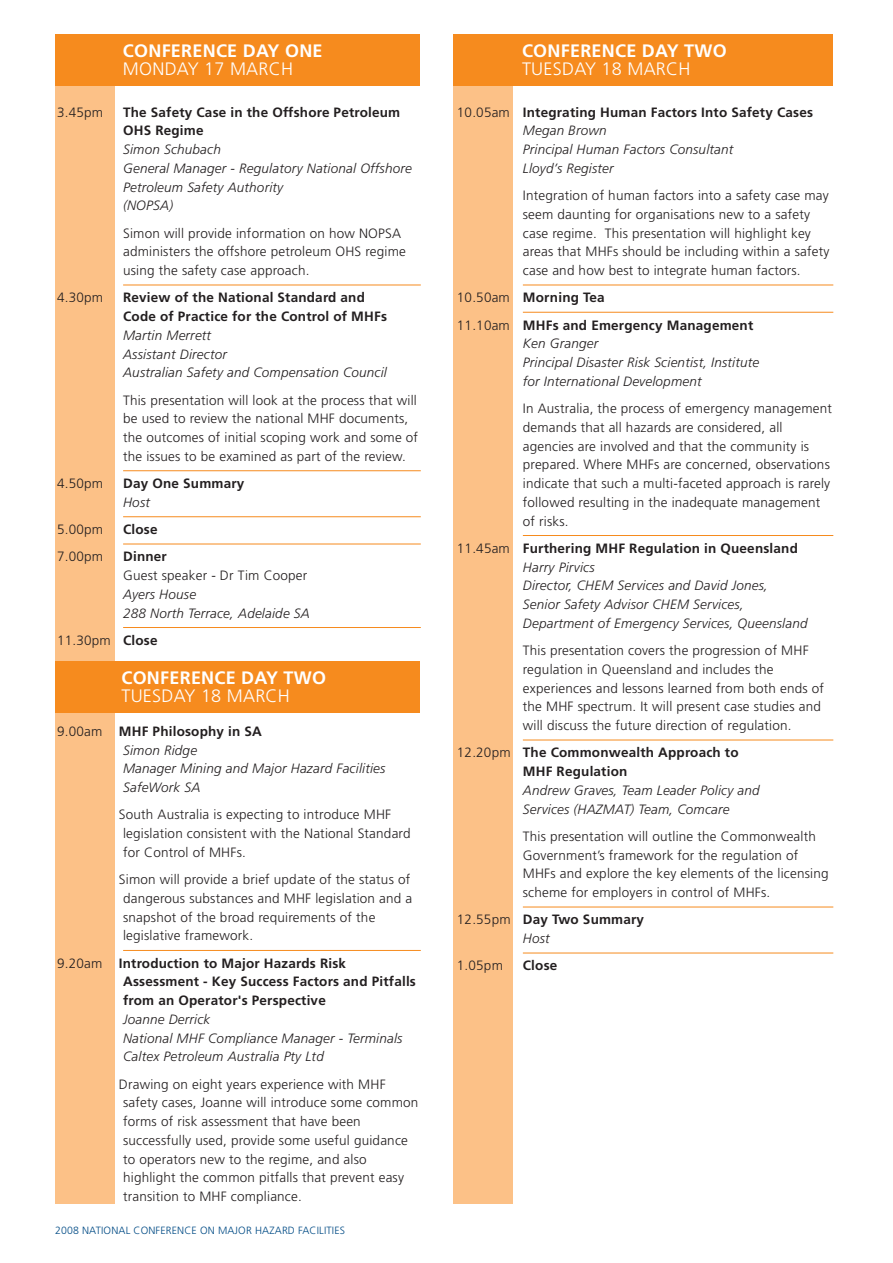
<style>
.page{position:relative;width:893px;height:1263px;background:#fff}
.page>*{position:absolute;margin:0;border:0;box-sizing:border-box;transform-origin:0 0}
.t1{font:700 18px "Frutiger";letter-spacing:.015em;color:#fff}
.t2{font:300 18px "Frutiger";letter-spacing:.015em;color:#fff}
.t3{font:300 13.5px/18.8px "Frutiger";letter-spacing:.015em;color:#231f20}
.t4{font:italic 300 13.5px/18.8px "Frutiger";letter-spacing:.015em;color:#231f20}
.t5{font:700 13.5px/18.8px "Frutiger";letter-spacing:.015em;color:#231f20}
.t6{font:300 10.5px "Frutiger";letter-spacing:.015em;color:#004b85}
.s1{font-weight:700}
.s2{font-style:normal}
.s3{font-weight:700;font-style:normal}
.s4{font-weight:300}
.s5{font-weight:300;font-style:italic}
</style>
<div class="page">
<div style="left:55px;top:34px;width:60px;height:1169px;background:#fcc187"></div>
<div style="left:453px;top:34px;width:60px;height:1169px;background:#fcc187"></div>
<hr style="left:123px;top:285px;width:298px;height:1px;background:#f68b1e">
<hr style="left:123px;top:470px;width:298px;height:1px;background:#f68b1e">
<hr style="left:123px;top:516px;width:298px;height:1px;background:#f68b1e">
<hr style="left:123px;top:544px;width:298px;height:1px;background:#f68b1e">
<hr style="left:123px;top:627px;width:298px;height:1px;background:#f68b1e">
<hr style="left:523px;top:285px;width:310px;height:1px;background:#f68b1e">
<hr style="left:523px;top:312px;width:310px;height:1px;background:#f68b1e">
<hr style="left:523px;top:535px;width:310px;height:1px;background:#f68b1e">
<hr style="left:523px;top:740px;width:310px;height:1px;background:#f68b1e">
<hr style="left:523px;top:907px;width:310px;height:1px;background:#f68b1e">
<hr style="left:523px;top:953px;width:310px;height:1px;background:#f68b1e">
<hr style="left:123px;top:950px;width:298px;height:1px;background:#f68b1e">
<div style="left:55px;top:34px;width:365px;height:52px;background:#f68b1e"></div>
<div style="left:453px;top:34px;width:380px;height:52px;background:#f68b1e"></div>
<div style="left:55px;top:661px;width:365px;height:52px;background:#f68b1e"></div>
<h1 class="t1" style="left:123px;top:44px;width:201px">CONFERENCE DAY ONE</h1>
<h1 class="t2" style="left:123px;top:62px;width:172px">MONDAY 17 MARCH</h1>
<p class="t3" style="left:57px;top:103px;width:47px">3.45pm</p>
<p class="t5" style="left:123px;top:103px;width:279px">The Safety Case in the Offshore Petroleum<br>OHS Regime</p>
<p class="t4" style="left:123px;top:141px;width:290px">Simon Schubach<br>General Manager - Regulatory National Offshore<br>Petroleum Safety Authority<br>(NOPSA)</p>
<p class="t3" style="left:123px;top:224px;width:284px">Simon will provide information on how NOPSA administers the offshore petroleum OHS regime using the safety case approach.</p>
<p class="t3" style="left:57px;top:289px;width:47px">4.30pm</p>
<p class="t5" style="left:123px;top:289px;width:265px">Review of the National Standard and<br>Code of Practice for the Control of MHFs</p>
<p class="t4" style="left:123px;top:327px;width:265px">Martin Merrett<br>Assistant Director<br>Australian Safety and Compensation Council</p>
<p class="t3" style="left:123px;top:391px;width:296px">This presentation will look at the process that will be used to review the national MHF documents, the outcomes of initial scoping work and some of the issues to be examined as part of the review.</p>
<p class="t3" style="left:57px;top:475px;width:47px">4.50pm</p>
<p class="t5" style="left:123px;top:475px;width:123px">Day One Summary</p>
<p class="t4" style="left:123px;top:494px;width:28px">Host</p>
<p class="t3" style="left:57px;top:521px;width:47px">5.00pm</p>
<p class="t5" style="left:123px;top:521px;width:36px">Close</p>
<p class="t3" style="left:57px;top:548px;width:47px">7.00pm</p>
<p class="t5" style="left:123px;top:548px;width:45px">Dinner</p>
<p class="t3" style="left:123px;top:567px;width:186px">Guest speaker - Dr Tim Cooper</p>
<p class="t4" style="left:123px;top:586px;width:188px">Ayers House<br>288 North Terrace, Adelaide SA</p>
<p class="t3" style="left:57px;top:632px;width:102px">11.30pm <span class="s1">Close</span></p>
<h1 class="t1" style="left:121px;top:671px;width:206px">CONFERENCE DAY TWO</h1>
<h1 class="t2" style="left:121px;top:689px;width:170px">TUESDAY 18 MARCH</h1>
<p class="t4" style="left:123px;top:723px;width:264px;text-indent:-66px"><span class="s2">9.00am</span> <span class="s3">MHF Philosophy in SA<br></span>Simon Ridge<br>Manager Mining and Major Hazard Facilities<br>SafeWork SA</p>
<p class="t3" style="left:123px;top:806px;width:289px;text-indent:-4px">South Australia is expecting to introduce MHF legislation consistent with the National Standard for Control of MHFs.</p>
<p class="t3" style="left:123px;top:871px;width:291px;text-indent:-4px">Simon will provide a brief update of the status of dangerous substances and MHF legislation and a snapshot of the broad requirements of the legislative framework.</p>
<p class="t5" style="left:123px;top:955px;width:294px;text-indent:-66px"><span class="s4">9.20am</span> Introduction to Major Hazards Risk<br>Assessment - Key Success Factors and Pitfalls from an Operator's Perspective</p>
<p class="t4" style="left:123px;top:1011px;width:281px">Joanne Derrick<br>National MHF Compliance Manager - Terminals<br>Caltex Petroleum Australia Pty Ltd</p>
<p class="t3" style="left:123px;top:1076px;width:297px;text-indent:-4px">Drawing on eight years experience with MHF safety cases, Joanne will introduce some common forms of risk assessment that have been successfully used, provide some useful guidance to operators new to the regime, and also highlight the common pitfalls that prevent easy transition to MHF compliance.</p>
<p class="t6" style="left:55px;top:1226px;width:291px">2008 NATIONAL CONFERENCE ON MAJOR HAZARD FACILITIES</p>
<h1 class="t1" style="left:522px;top:44px;width:206px">CONFERENCE DAY TWO</h1>
<h1 class="t2" style="left:522px;top:62px;width:170px">TUESDAY 18 MARCH</h1>
<p class="t4" style="left:523px;top:103px;width:292px;text-indent:-66px"><span class="s2">10.05am</span> <span class="s3">Integrating Human Factors Into Safety Cases<br></span>Megan Brown<br>Principal Human Factors Consultant<br>Lloyd’s Register</p>
<p class="t3" style="left:523px;top:187px;width:308px">Integration of human factors into a safety case may seem daunting for organisations new to a safety case regime. This presentation will highlight key areas that MHFs should be including within a safety case and how best to integrate human factors.</p>
<p class="t5" style="left:457px;top:285px;width:298px;line-height:27.3px"><span class="s4">10.50am</span> Morning Tea<br><span class="s4">11.10am</span> MHFs and Emergency Management</p>
<p class="t4" style="left:523px;top:335px;width:238px">Ken Granger<br>Principal Disaster Risk Scientist, Institute for International Development</p>
<p class="t3" style="left:523px;top:400px;width:311px">In Australia, the process of emergency management demands that all hazards are considered, all agencies are involved and that the community is prepared. Where MHFs are concerned, observations indicate that such a multi-faceted approach is rarely followed resulting in the inadequate management of risks.</p>
<p class="t4" style="left:523px;top:540px;width:286px;text-indent:-66px"><span class="s2">11.45am</span> <span class="s3">Furthering MHF Regulation in Queensland </span>Harry Pirvics<br>Director, CHEM Services and David Jones, Senior Safety Advisor CHEM Services, Department of Emergency Services, Queensland</p>
<p class="t3" style="left:523px;top:642px;width:303px">This presentation covers the progression of MHF regulation in Queensland and includes the experiences and lessons learned from both ends of the MHF spectrum. It will present case studies and will discuss the future direction of regulation.</p>
<p class="t5" style="left:523px;top:744px;width:217px;text-indent:-66px"><span class="s4">12.20pm</span> The Commonwealth Approach to<br>MHF Regulation</p>
<p class="t4" style="left:523px;top:782px;width:238px">Andrew Graves, Team Leader Policy and<br>Services (HAZMAT) Team, Comcare</p>
<p class="t3" style="left:523px;top:828px;width:307px">This presentation will outline the Commonwealth Government’s framework for the regulation of MHFs and explore the key elements of the licensing scheme for employers in control of MHFs.</p>
<p class="t5" style="left:523px;top:911px;width:123px;text-indent:-66px"><span class="s4">12.55pm</span> Day Two Summary<br><span class="s5">Host</span></p>
<p class="t3" style="left:457px;top:957px;width:47px">1.05pm</p>
<p class="t5" style="left:523px;top:957px;width:36px">Close</p>
</div>
